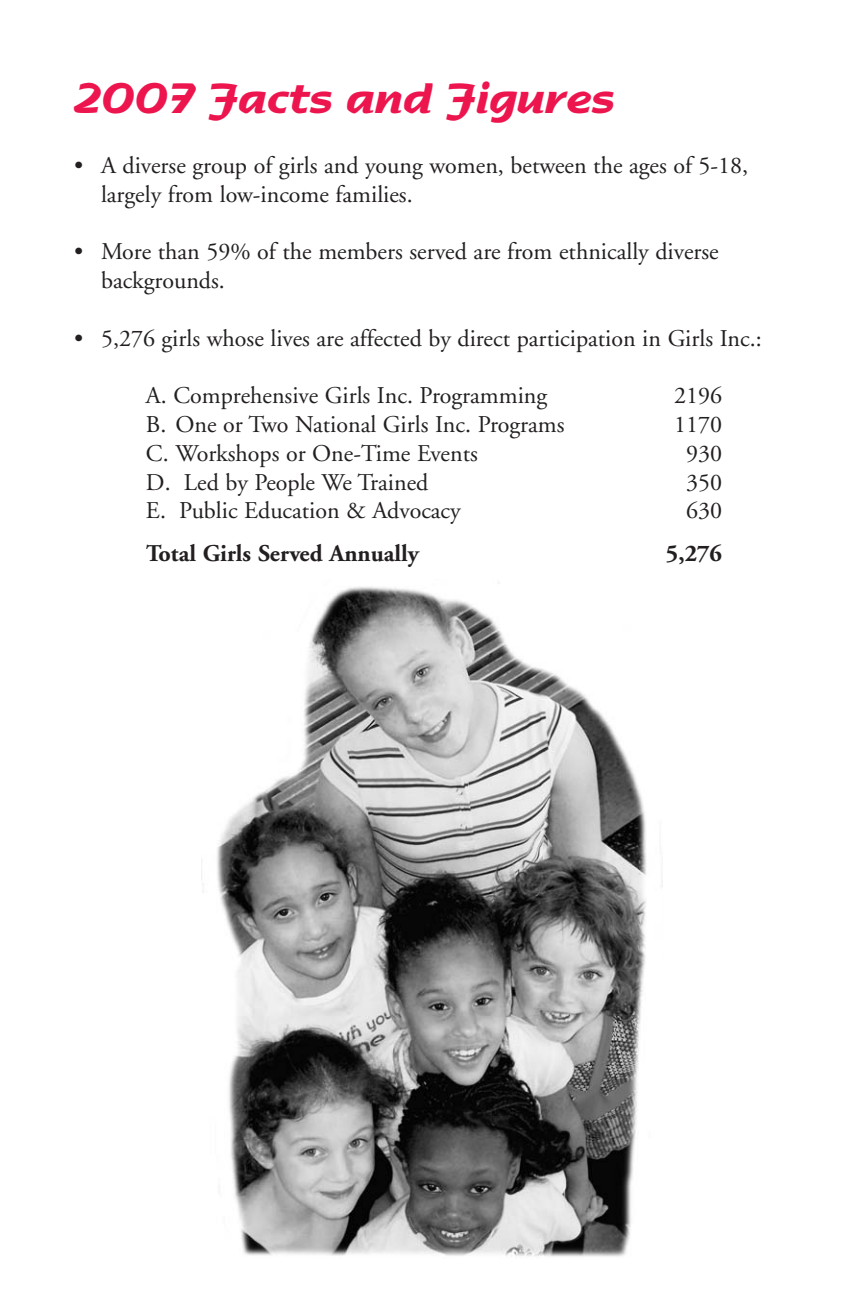
<style>
.page{position:relative;width:864px;height:1296px;background:#fff}
.page>*{position:absolute;margin:0;border:0;box-sizing:border-box;transform-origin:0 0}
.t1{font:700 44px "Nadianne";color:#ed154e}
.t2{font:24px/28.8px "Adobe Garamond";color:#231f20}
.t3{font:700 24px "Adobe Garamond";color:#231f20}
</style>
<div class="page">
<img style="left:201px;top:582px;width:446px;height:675px">
<h1 class="t1" style="left:74px;top:72px;width:542px">2007 Facts and Figures</h1>
<p class="t2" style="left:101px;top:153px;width:649px;text-indent:-27px">• A diverse group of girls and young women, between the ages of 5-18, largely from low-income families.</p>
<p class="t2" style="left:101px;top:239px;width:619px;text-indent:-27px">• More than 59% of the members served are from ethnically diverse backgrounds.</p>
<p class="t2" style="left:74px;top:326px;width:689px">• 5,276 girls whose lives are affected by direct participation in Girls Inc.:</p>
<p class="t2" style="left:146px;top:383px;width:403px">A. Comprehensive Girls Inc. Programming</p>
<p class="t2" style="left:674px;top:383px;width:49px">2196</p>
<p class="t2" style="left:146px;top:412px;width:420px">B. One or Two National Girls Inc. Programs</p>
<p class="t2" style="left:674px;top:412px;width:49px">1170</p>
<p class="t2" style="left:146px;top:441px;width:333px">C. Workshops or One-Time Events</p>
<p class="t2" style="left:686px;top:441px;width:37px">930</p>
<p class="t2" style="left:146px;top:470px;width:284px">D. Led by People We Trained</p>
<p class="t2" style="left:686px;top:470px;width:37px">350</p>
<p class="t2" style="left:146px;top:499px;width:316px">E. Public Education &amp; Advocacy</p>
<p class="t2" style="left:686px;top:499px;width:37px">630</p>
<p class="t3" style="left:146px;top:544px;width:275px">Total Girls Served Annually</p>
<p class="t3" style="left:666px;top:544px;width:58px">5,276</p>
</div>
